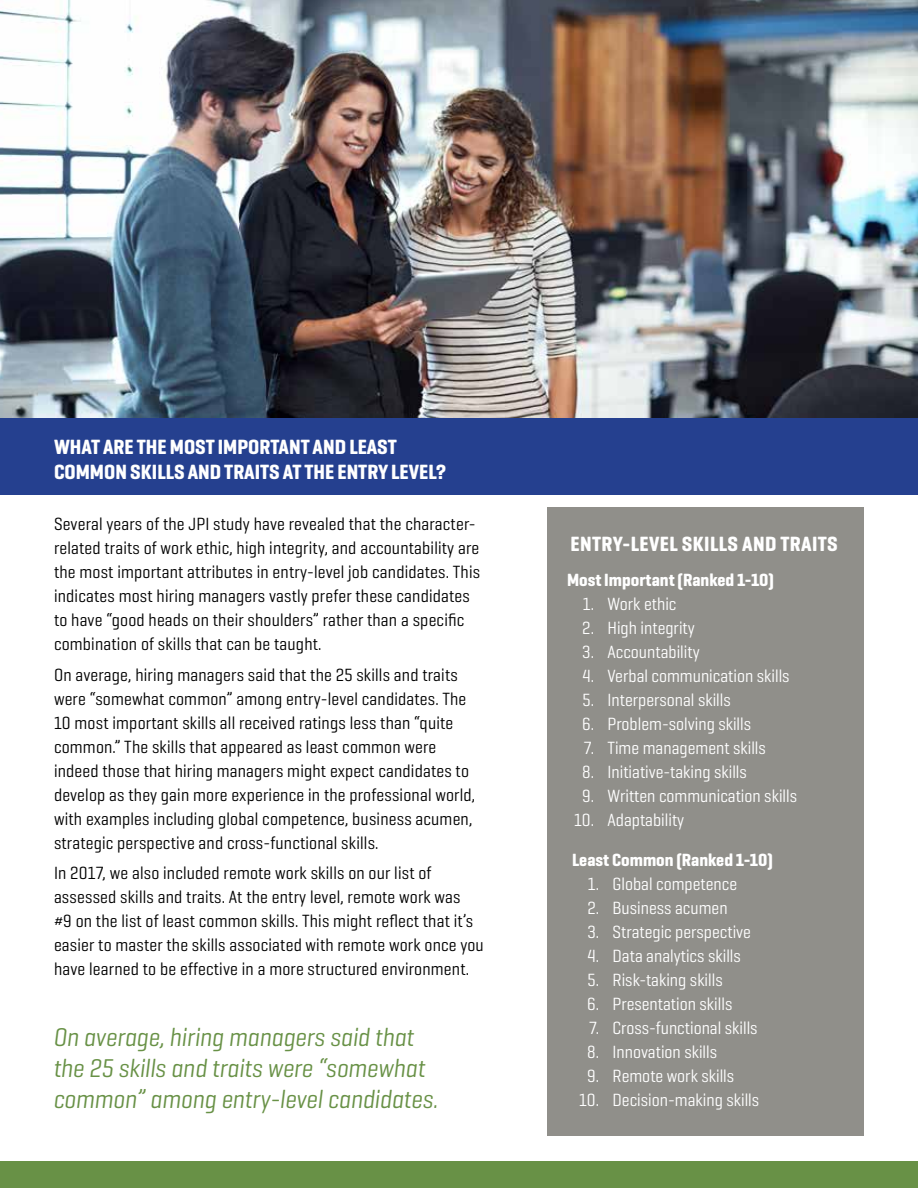
<style>
.page{position:relative;width:918px;height:1188px;background:#fff}
.page>*{position:absolute;margin:0;border:0;box-sizing:border-box;transform-origin:0 0}
.t1{font:italic 26.1px/31.3px "Geogrotesque Cond";color:#689146}
.t2{font:700 21px/25.2px "Geogrotesque Cond";color:#fff}
.t3{font:700 21px "Geogrotesque Cond";letter-spacing:.02em;color:#fff}
.t4{font:18px/24px "Geogrotesque Cond";letter-spacing:.01em;color:#000}
.t5{font:18px "Geogrotesque Cond";color:#fff}
.t6{font:700 18px "Geogrotesque Cond";color:#fff}
</style>
<div class="page">
<img style="left:0;top:0;width:918px;height:418px">
<div style="left:0;top:418px;width:918px;height:77px;background:#25408f"></div>
<div style="left:548px;top:507px;width:316px;height:629px;background:#908f8a"></div>
<div style="left:0;top:1161px;width:918px;height:27px;background:#689146"></div>
<p class="t2" style="left:54px;top:434px;width:394px">WHAT ARE THE MOST IMPORTANT AND LEAST<br>COMMON SKILLS AND TRAITS AT THE ENTRY LEVEL?</p>
<p class="t4" style="left:54px;top:511px;width:428px">Several years of the JPI study have revealed that the character&shy;related traits of work ethic, high integrity, and accountability are the most important attributes in entry-level job candidates. This indicates most hiring managers vastly prefer these candidates to have “good heads on their shoulders” rather than a specific combination of skills that can be taught.</p>
<p class="t4" style="left:54px;top:662px;width:423px">On average, hiring managers said that the 25 skills and traits were “somewhat common” among entry-level candidates. The 10 most important skills all received ratings less than “quite common.” The skills that appeared as least common were indeed those that hiring managers might expect candidates to develop as they gain more experience in the professional world, with examples including global competence, business acumen, strategic perspective and cross-functional skills.</p>
<p class="t4" style="left:54px;top:861px;width:431px">In 2017, we also included remote work skills on our list of assessed skills and traits. At the entry level, remote work was<br>#9 on the list of least common skills. This might reflect that it’s easier to master the skills associated with remote work once you have learned to be effective in a more structured environment.</p>
<h1 class="t1" style="left:54px;top:1020px;width:386px">On average, hiring managers said that the 25 skills and traits were “somewhat common” among entry-level candidates.</h1>
<p class="t3" style="left:570px;top:531px;width:269px">ENTRY-LEVEL SKILLS AND TRAITS</p>
<p class="t6" style="left:567px;top:569px;width:209px">Most Important (Ranked 1-10)</p>
<p class="t5" style="left:583px;top:593px;width:95px">1. Work ethic</p>
<p class="t5" style="left:582px;top:617px;width:114px">2. High integrity</p>
<p class="t5" style="left:582px;top:641px;width:119px">3. Accountability</p>
<p class="t5" style="left:582px;top:665px;width:209px">4. Verbal communication skills</p>
<p class="t5" style="left:582px;top:689px;width:150px">5. Interpersonal skills</p>
<p class="t5" style="left:582px;top:713px;width:171px">6. Problem-solving skills</p>
<p class="t5" style="left:584px;top:737px;width:184px">7. Time management skills</p>
<p class="t5" style="left:582px;top:760px;width:166px">8. Initiative-taking skills</p>
<p class="t5" style="left:582px;top:784px;width:217px">9. Written communication skills</p>
<p class="t5" style="left:574px;top:808px;width:112px">10. Adaptability</p>
<p class="t6" style="left:572px;top:849px;width:202px">Least Common (Ranked 1-10)</p>
<p class="t5" style="left:588px;top:873px;width:151px">1. Global competence</p>
<p class="t5" style="left:587px;top:897px;width:142px">2. Business acumen</p>
<p class="t5" style="left:587px;top:921px;width:165px">3. Strategic perspective</p>
<p class="t5" style="left:587px;top:945px;width:155px">4. Data analytics skills</p>
<p class="t5" style="left:588px;top:969px;width:137px">5. Risk-taking skills</p>
<p class="t5" style="left:587px;top:993px;width:147px">6. Presentation skills</p>
<p class="t5" style="left:589px;top:1017px;width:170px">7. Cross-functional skills</p>
<p class="t5" style="left:587px;top:1041px;width:131px">8. Innovation skills</p>
<p class="t5" style="left:587px;top:1065px;width:149px">9. Remote work skills</p>
<p class="t5" style="left:579px;top:1089px;width:182px">10. Decision-making skills</p>
</div>
